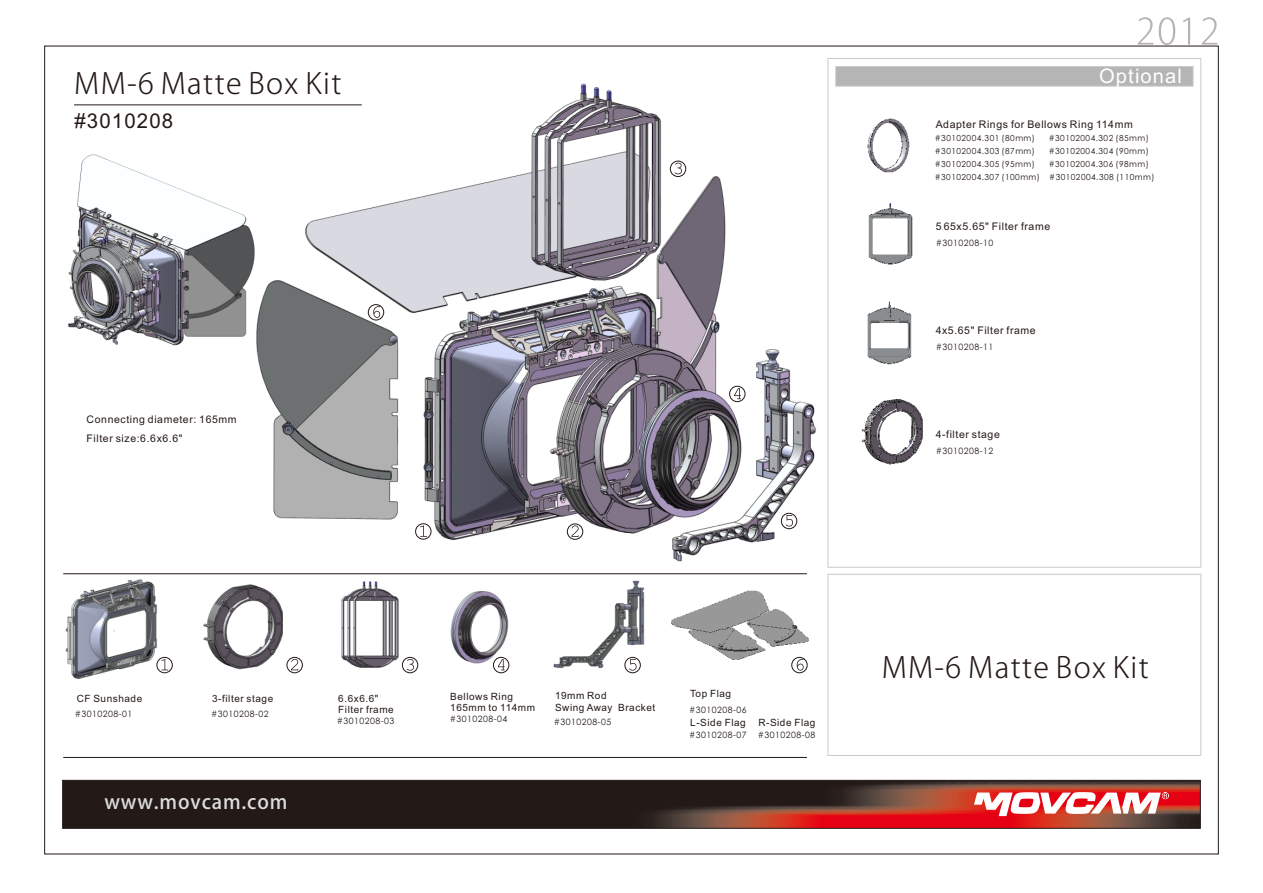
<style>
.page{position:relative;width:1263px;height:893px;background:#fff}
.page>*{position:absolute;margin:0;border:0;box-sizing:border-box;transform-origin:0 0}
.t1{font:300 28.8px "Koz Go Pro";letter-spacing:.05em;color:#231916}
.t2{font:20.4px "Arial";letter-spacing:.055em;color:#231916}
.t3{font:20.1px "Arial";letter-spacing:.055em;color:#fff}
.t4{font:500 19.5px "Koz Go Pro";letter-spacing:.045em;color:#dcdddd}
.t5{font:10.5px/19.4px "Arial";letter-spacing:.055em;color:#231916}
.t6{font:10.05px/11.1px "Arial";letter-spacing:.055em;color:#231916}
.t7{font:8.7px "Century Gothic";letter-spacing:.055em;color:#231916}
.t8{font:8.25px/13px "Century Gothic";letter-spacing:.055em;color:#231916}
.s1{font-family:"Adobe Fangsong Std";font-size:6px}
.s2{font-family:"Adobe Fan Heiti Std";font-weight:700}
</style>
<div class="page">
<img style="left:671px;top:590px;width:138px;height:71px">
<img style="left:553px;top:581px;width:92px;height:92px">
<img style="left:450px;top:591px;width:60px;height:75px">
<img style="left:203px;top:584px;width:80px;height:86px">
<img style="left:65px;top:579px;width:96px;height:100px">
<img style="left:341px;top:581px;width:58px;height:87px">
<img style="left:249px;top:83px;width:567px;height:479px">
<svg style="left:835px;top:66px;width:359px;height:21px;background:#b8b8b9"></svg>
<svg style="left:62px;top:779px;width:1139px;height:50px;background:#4d2722"></svg>
<svg style="left:974px;top:792px;width:195px;height:24px"></svg>
<hr style="left:63px;top:573px;width:744px;height:1px;background:#231916">
<svg style="left:161px;top:659px;width:7px;height:11px"></svg>
<div style="left:156px;top:657px;width:17px;height:16px;border:1px solid #231916;border-radius:50%"></div>
<svg style="left:291px;top:659px;width:7px;height:11px"></svg>
<div style="left:286px;top:657px;width:17px;height:16px;border:1px solid #231916;border-radius:50%"></div>
<svg style="left:407px;top:659px;width:7px;height:12px"></svg>
<div style="left:402px;top:657px;width:16px;height:16px;border:1px solid #231916;border-radius:50%"></div>
<svg style="left:498px;top:659px;width:7px;height:11px"></svg>
<div style="left:493px;top:657px;width:16px;height:16px;border:1px solid #231916;border-radius:50%"></div>
<svg style="left:629px;top:659px;width:8px;height:12px"></svg>
<div style="left:624px;top:657px;width:17px;height:16px;border:1px solid #231916;border-radius:50%"></div>
<svg style="left:797px;top:659px;width:7px;height:12px"></svg>
<div style="left:791px;top:657px;width:17px;height:16px;border:1px solid #231916;border-radius:50%"></div>
<hr style="left:74px;top:104px;width:288px;height:1px;background:#231916">
<hr style="left:63px;top:757px;width:744px;height:1px;background:#231916">
<img style="left:867px;top:118px;width:43px;height:55px">
<svg style="left:1138px;top:17px;width:79px;height:28px"></svg>
<img style="left:68px;top:146px;width:187px;height:205px">
<img style="left:861px;top:399px;width:62px;height:66px">
<svg style="left:420px;top:525px;width:7px;height:12px"></svg>
<div style="left:415px;top:523px;width:16px;height:17px;border:1px solid #231916;border-radius:50%"></div>
<svg style="left:571px;top:525px;width:8px;height:12px"></svg>
<div style="left:567px;top:523px;width:16px;height:17px;border:1px solid #231916;border-radius:50%"></div>
<svg style="left:675px;top:163px;width:7px;height:11px"></svg>
<div style="left:670px;top:161px;width:16px;height:16px;border:1px solid #231916;border-radius:50%"></div>
<svg style="left:734px;top:388px;width:7px;height:11px"></svg>
<div style="left:729px;top:386px;width:16px;height:16px;border:1px solid #231916;border-radius:50%"></div>
<svg style="left:786px;top:515px;width:7px;height:11px"></svg>
<div style="left:781px;top:513px;width:16px;height:16px;border:1px solid #231916;border-radius:50%"></div>
<svg style="left:373px;top:306px;width:7px;height:12px"></svg>
<div style="left:368px;top:304px;width:16px;height:16px;border:1px solid #231916;border-radius:50%"></div>
<img style="left:868px;top:203px;width:45px;height:62px">
<div style="left:827px;top:574px;width:374px;height:182px;border:1px solid #c9cacb"></div>
<img style="left:867px;top:301px;width:45px;height:64px">
<h3 class="t3" style="left:1099px;top:68px;width:84px">Optional</h3>
<h1 class="t1" style="left:74px;top:69px;width:269px">MM-6 Matte Box Kit</h1>
<h2 class="t2" style="left:74px;top:113px;width:100px">#3010208</h2>
<p class="t5" style="left:936px;top:116px;width:199px">Adapter Rings for Bellows Ring 114mm</p>
<p class="t8" style="left:935px;top:132px;width:102px">#30102004.301 (80mm) #30102004.303 (87mm)</p>
<p class="t8" style="left:1049px;top:132px;width:102px">#30102004.302 (85mm)</p>
<p class="t8" style="left:1049px;top:145px;width:102px">#30102004.304 (90mm)</p>
<p class="t8" style="left:935px;top:158px;width:221px;text-indent:114px">#30102004.306 (98mm) #30102004.307 (100mm) #30102004.308 (110mm)</p>
<p class="t8" style="left:935px;top:158px;width:102px">#30102004.305 (95mm)</p>
<p class="t5" style="left:936px;top:217px;width:116px">5<span class="s1">.</span>65x5.65" Filter frame</p>
<p class="t7" style="left:936px;top:239px;width:59px">#3010208-10</p>
<p class="t5" style="left:87px;top:410px;width:151px">Connecting diameter: 165mm<br>Filter size:6.6x6.6"</p>
<p class="t5" style="left:936px;top:321px;width:102px">4x5.65" Filter frame</p>
<p class="t7" style="left:936px;top:343px;width:59px">#3010208-11</p>
<p class="t5" style="left:936px;top:426px;width:66px">4-filter stage</p>
<p class="t7" style="left:936px;top:447px;width:59px">#3010208-12</p>
<p class="t6" style="left:212px;top:694px;width:63px">3-filter stage</p>
<p class="t6" style="left:450px;top:692px;width:86px">Bellows Ring<br>165mm to 114mm</p>
<p class="t6" style="left:690px;top:689px;width:43px">Top Flag</p>
<p class="t6" style="left:690px;top:717px;width:57px">L-Side Flag</p>
<p class="t6" style="left:77px;top:694px;width:67px">CF Sunshade</p>
<p class="t6" style="left:555px;top:691px;width:102px">19mm Rod<br>Swing Away Bracket</p>
<p class="t7" style="left:75px;top:711px;width:59px">#3010208-01</p>
<p class="t7" style="left:211px;top:711px;width:59px">#3010208-02</p>
<p class="t7" style="left:337px;top:717px;width:59px">#3010208-03</p>
<p class="t7" style="left:450px;top:716px;width:59px">#3010208-04</p>
<p class="t7" style="left:554px;top:719px;width:59px">#3010208-05</p>
<p class="t6" style="left:338px;top:694px;width:57px">6.6x6.6"<br>Filter frame</p>
<p class="t7" style="left:689px;top:706px;width:59px">#3010208-06</p>
<p class="t7" style="left:689px;top:732px;width:59px">#3010208-07</p>
<p class="t6" style="left:758px;top:717px;width:59px">R-Side Flag</p>
<p class="t7" style="left:758px;top:732px;width:59px">#3010208-08</p>
<h3 class="t4" style="left:104px;top:792px;width:185px">www<span class="s2">.</span>movcam<span class="s2">.</span>com</h3>
<h1 class="t1" style="left:882px;top:653px;width:269px">MM-6 Matte Box Kit</h1>
</div>
